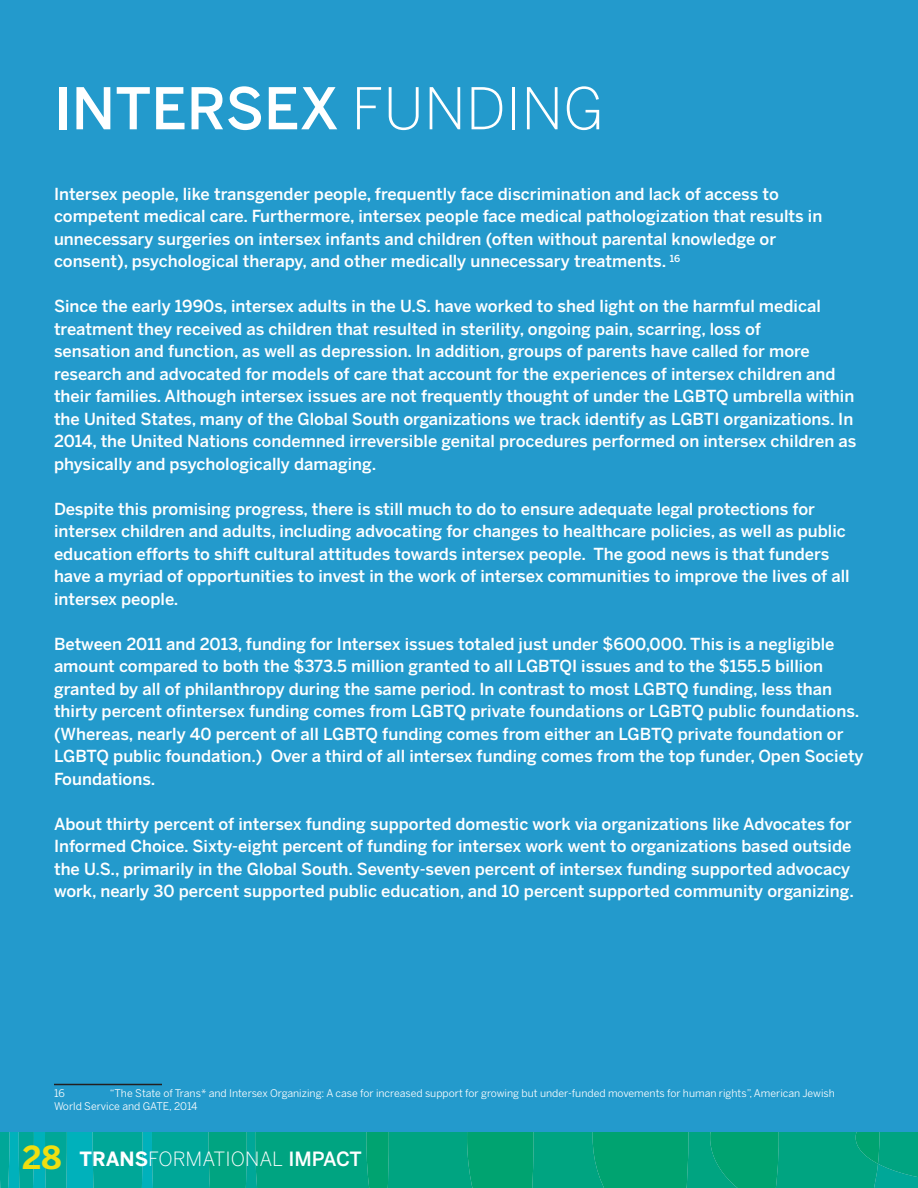
<style>
.page{position:relative;width:918px;height:1188px;background:#239acc}
.page>*{position:absolute;margin:0;border:0;box-sizing:border-box;transform-origin:0 0}
.t1{font:500 57px "Benton Sans";color:#fff}
.t2{font:300 19.5px "Benton Sans";color:#fff}
.t3{font:500 19.5px "Benton Sans";color:#fff}
.t4{font:500 16.5px/22.5px "Benton Sans";color:#fff}
.t5{font:10.5px/12.6px "Benton Sans";color:#fff}
.s1{font-weight:300}
.s2{font-weight:700;font-size:31.5px;color:#f0df10}
.s3{font-weight:700}
.s4{font-weight:500}
</style>
<div class="page">
<hr style="left:54px;top:1084px;width:108px;height:1px;background:#231f20">
<svg style="left:0;top:1133px;width:918px;height:55px;background:#00a584"></svg>
<h1 class="t1" style="left:54px;top:75px;width:551px">i ntersex <span class="s1">FUNDI NG</span></h1>
<p class="t4" style="left:54px;top:182px;width:770px">Intersex people, like transgender people, frequently face discrimination and lack of access to competent medical care. Furthermore, intersex people face medical pathologization that results in unnecessary surgeries on intersex infants and children (often without parental knowledge or consent), psychological therapy, and other medically unnecessary treatments. <sup>16</sup></p>
<p class="t4" style="left:54px;top:295px;width:804px">Since the early 1990s, intersex adults in the U.S. have worked to shed light on the harmful medical treatment they received as children that resulted in sterility, ongoing pain, scarring, loss of<br>sensation and function, as well as depression. In addition, groups of parents have called for more research and advocated for models of care that account for the experiences of intersex children and their families. Although intersex issues are not frequently thought of under the LGBTQ umbrella within the United States, many of the Global South organizations we track identify as LGBTI organizations. In 2014, the United Nations condemned irreversible genital procedures performed on intersex children as physically and psychologically damaging.</p>
<p class="t4" style="left:54px;top:497px;width:797px">Despite this promising progress, there is still much to do to ensure adequate legal protections for intersex children and adults, including advocating for changes to healthcare policies, as well as public education efforts to shift cultural attitudes towards intersex people. The good news is that funders have a myriad of opportunities to invest in the work of intersex communities to improve the lives of all intersex people.</p>
<p class="t4" style="left:54px;top:632px;width:811px">Between 2011 and 2013, funding for Intersex issues totaled just under $600,000. This is a negligible amount compared to both the $373.5 million granted to all LGBTQI issues and to the $155.5 billion granted by all of philanthropy during the same period. In contrast to most LGBTQ funding, less than thirty percent ofintersex funding comes from LGBTQ private foundations or LGBTQ public foundations. (Whereas, nearly 40 percent of all LGBTQ funding comes from either an LGBTQ private foundation or LGBTQ public foundation.) Over a third of all intersex funding comes from the top funder, Open Society Foundations.</p>
<p class="t4" style="left:54px;top:812px;width:801px">About thirty percent of intersex funding supported domestic work via organizations like Advocates for Informed Choice. Sixty-eight percent of funding for intersex work went to organizations based outside the U.S., primarily in the Global South. Seventy-seven percent of intersex funding supported advocacy work, nearly 30 percent supported public education, and 10 percent supported community organizing.</p>
<p class="t5" style="left:54px;top:1087px;width:782px;text-indent:56px">“The State of Trans* and Intersex Organizing: A case for increased support for growing but under-funded movements for human rights”, American Jewish<br>World Service and GATE, 2014</p>
<p class="t2" style="left:22px;top:1147px;width:279px"><span class="s2">28</span> <span class="s3">TRANS</span>FORMATI ONAL <span class="s4">impa</span></p>
<p class="t3" style="left:336px;top:1147px;width:27px">ct</p>
<p class="t5" style="left:54px;top:1087px;width:12px">16</p>
</div>
